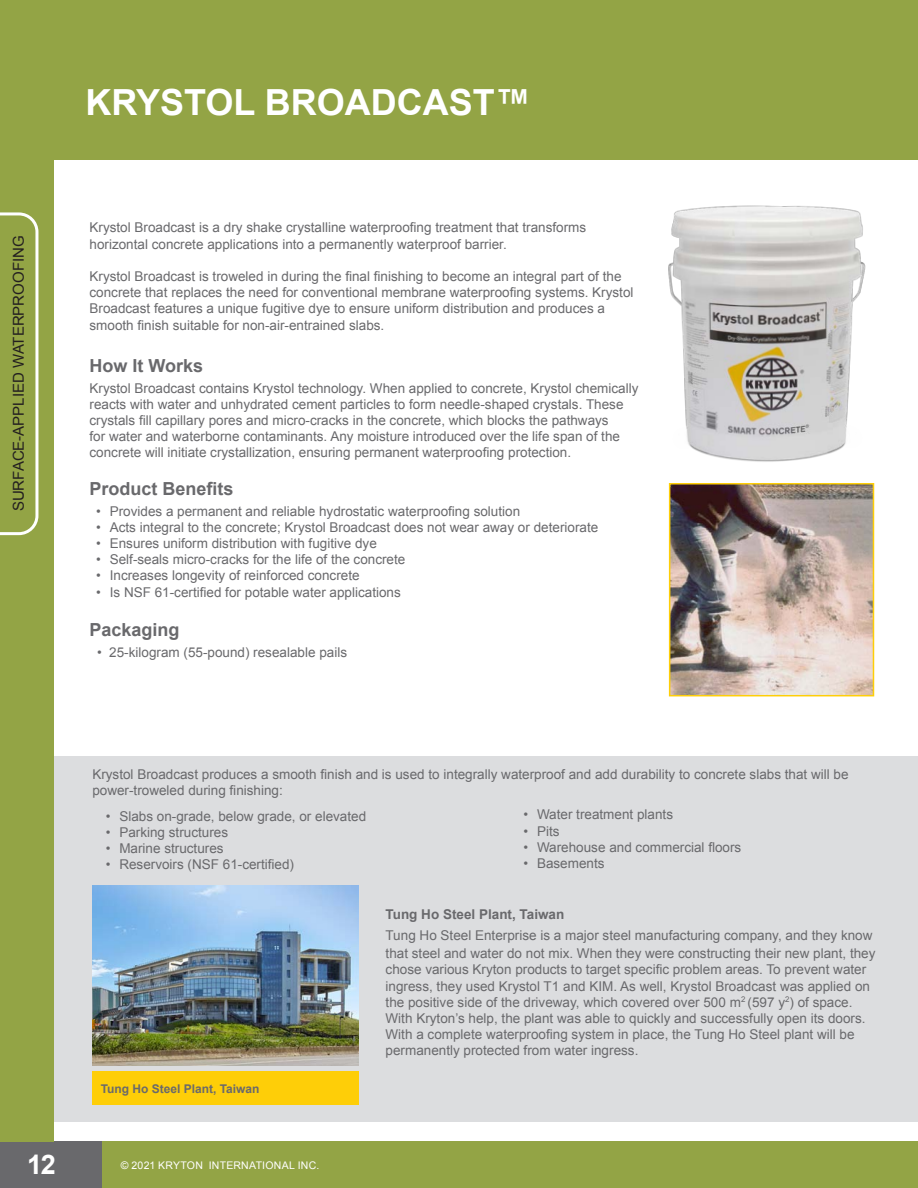
<style>
.page{position:relative;width:918px;height:1188px;background:#fff}
.page>*{position:absolute;margin:0;border:0;box-sizing:border-box;transform-origin:0 0}
.product_title{font:700 36px "Arial";color:#fff}
.number_sections{font:700 27px "Arial";color:#fff}
.body_text{font:700 18px "Arial";color:#69696c}
.packaging_codes{font:700 18px "Arial";color:#69696c}
.Headings{font:15px "Arial";color:#231f20}
.body_text-2{font:13.5px/16.2px "Arial";color:#69696c}
.bullet_list{font:13.5px/16.2px "Arial";color:#69696c}
.bullet_list-2{font:700 13.5px "Arial";color:#69696c}
.captions{font:700 12px "Arial";color:#69696c}
.t1{font:10.5px "Arial";letter-spacing:.02em;color:#fff}
</style>
<div class="page">
<div style="left:0;top:0;width:918px;height:159px;background:#93a445"></div>
<div style="left:28px;top:756px;width:890px;height:366px;background:#dcdddf"></div>
<div style="left:92px;top:1072px;width:267px;height:33px;background:#fece08"></div>
<img style="left:668px;top:205px;width:198px;height:257px">
<img style="left:93px;top:885px;width:266px;height:181px">
<img style="left:672px;top:486px;width:199px;height:207px">
<div style="left:669px;top:483px;width:205px;height:213px;border:2px solid #fece08"></div>
<div style="left:0;top:1141px;width:918px;height:47px;background:#93a445"></div>
<div style="left:0;top:1141px;width:102px;height:47px;background:#69696c"></div>
<div style="left:0;top:0;width:54px;height:1141px;background:#93a445"></div>
<svg style="left:0;top:212px;width:38px;height:323px"></svg>
<p class="Headings" style="left:9px;top:511px;width:277px;rotate:-90deg">SURFACE-APPLIED WATERPROOFING</p>
<p class="product_title" style="left:85px;top:78px;width:447px">KRYSTOL BROADCAST™</p>
<p class="body_text-2" style="left:90px;top:220px;width:498px">Krystol Broadcast is a dry shake crystalline waterproofing treatment that transforms horizontal concrete applications into a permanently waterproof barrier.</p>
<p class="body_text-2" style="left:90px;top:268px;width:545px">Krystol Broadcast is troweled in during the final finishing to become an integral part of the concrete that replaces the need for conventional membrane waterproofing systems. Krystol Broadcast features a unique fugitive dye to ensure uniform distribution and produces a smooth finish suitable for non-air-entrained slabs.</p>
<p class="body_text" style="left:90px;top:353px;width:115px">How It Works</p>
<p class="body_text-2" style="left:90px;top:380px;width:550px">Krystol Broadcast contains Krystol technology. When applied to concrete, Krystol chemically reacts with water and unhydrated cement particles to form needle-shaped crystals. These crystals fill capillary pores and micro-cracks in the concrete, which blocks the pathways<br>for water and waterborne contaminants. Any moisture introduced over the life span of the concrete will initiate crystallization, ensuring permanent waterproofing protection.</p>
<p class="body_text" style="left:90px;top:476px;width:146px">Product Benefits</p>
<p class="body_text-2" style="left:96px;top:503px;width:425px">• Provides a permanent and reliable hydrostatic waterproofing solution</p>
<p class="body_text-2" style="left:96px;top:519px;width:503px">• Acts integral to the concrete; Krystol Broadcast does not wear away or deteriorate</p>
<p class="body_text-2" style="left:96px;top:535px;width:282px">• Ensures uniform distribution with fugitive dye</p>
<p class="body_text-2" style="left:96px;top:551px;width:311px">• Self-seals micro-cracks for the life of the concrete</p>
<p class="body_text-2" style="left:96px;top:568px;width:265px">• Increases longevity of reinforced concrete</p>
<p class="body_text-2" style="left:96px;top:584px;width:306px">• Is NSF 61-certified for potable water applications</p>
<p class="packaging_codes" style="left:90px;top:617px;width:92px">Packaging</p>
<p class="bullet_list" style="left:97px;top:644px;width:252px">• 25-kilogram (55-pound) resealable pails</p>
<p class="body_text-2" style="left:92px;top:767px;width:758px">Krystol Broadcast produces a smooth finish and is used to integrally waterproof and add durability to concrete slabs that will be power-troweled during finishing:</p>
<p class="bullet_list" style="left:106px;top:808px;width:262px">• Slabs on-grade, below grade, or elevated</p>
<p class="bullet_list" style="left:106px;top:824px;width:124px">• Parking structures</p>
<p class="bullet_list" style="left:106px;top:840px;width:119px">• Marine structures</p>
<p class="bullet_list" style="left:106px;top:857px;width:190px">• Reservoirs (NSF 61-certified)</p>
<p class="bullet_list" style="left:524px;top:807px;width:151px">• Water treatment plants</p>
<p class="bullet_list" style="left:524px;top:823px;width:38px">• Pits</p>
<p class="bullet_list" style="left:524px;top:839px;width:219px">• Warehouse and commercial floors</p>
<p class="bullet_list" style="left:524px;top:855px;width:83px">• Basements</p>
<p class="captions" style="left:101px;top:1081px;width:160px">Tung Ho Steel Plant, Taiwan</p>
<p class="bullet_list-2" style="left:386px;top:905px;width:180px">Tung Ho Steel Plant, Taiwan</p>
<p class="bullet_list" style="left:386px;top:927px;width:491px;line-height:18px">Tung Ho Steel Enterprise is a major steel manufacturing company, and they know that steel and water do not mix. When they were constructing their new plant, they</p>
<p class="bullet_list" style="left:386px;top:962px;width:486px">chose various Kryton products to target specific problem areas. To prevent water ingress, they used Krystol T1 and KIM. As well, Krystol Broadcast was applied on the positive side of the driveway, which covered over 500 m<sup>2</sup> (597 y<sup>2</sup>) of space.</p>
<p class="bullet_list" style="left:386px;top:1010px;width:481px">With Kryton’s help, the plant was able to quickly and successfully open its doors.<br>With a complete waterproofing system in place, the Tung Ho Steel plant will be permanently protected from water ingress.</p>
<p class="number_sections" style="left:27px;top:1146px;width:30px">12</p>
<p class="t1" style="left:121px;top:1159px;width:200px">© 2021 KRYTON INTERNATIONAL INC.</p>
</div>
